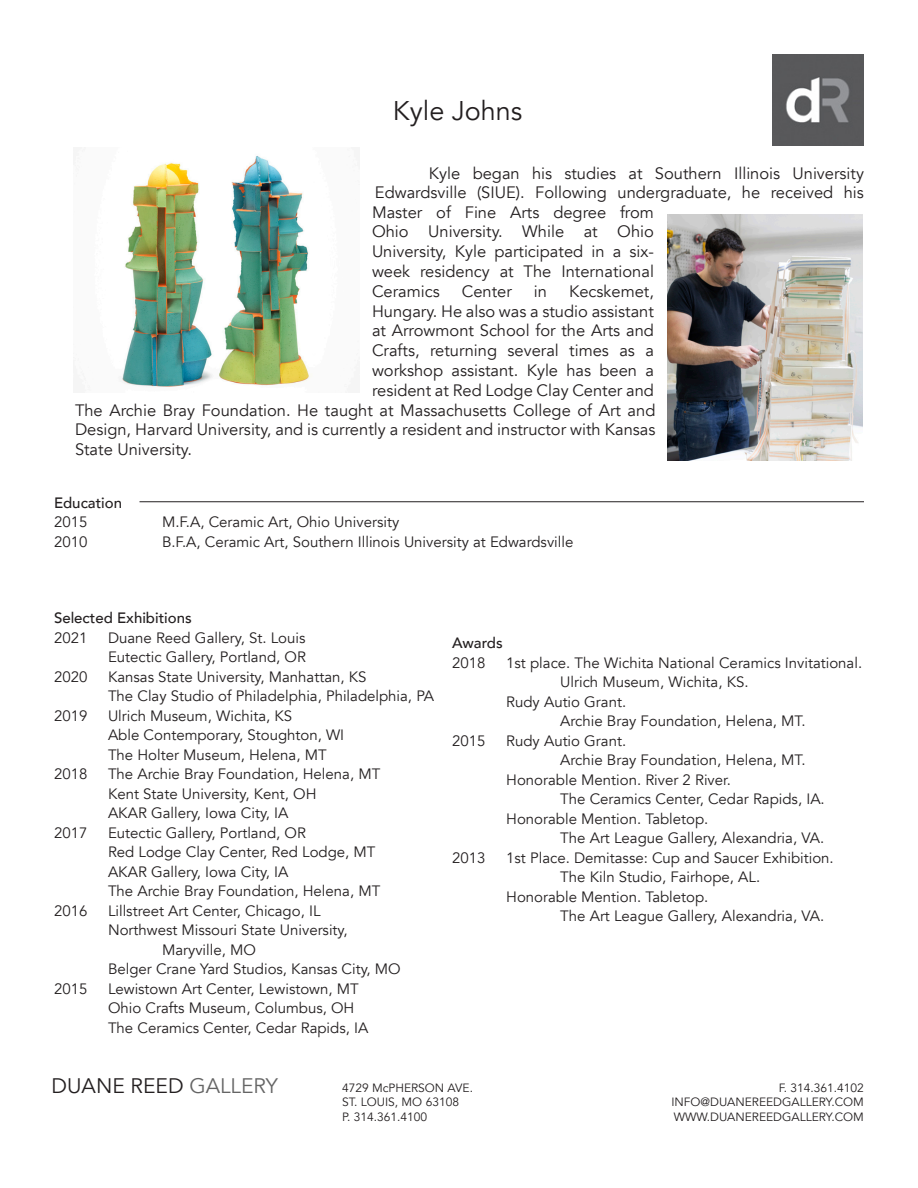
<style>
.page{position:relative;width:918px;height:1188px;background:#fff}
.page>*{position:absolute;margin:0;border:0;box-sizing:border-box;transform-origin:0 0}
.t1{font:27px "Avenir";color:#231f20}
.t2{font:21px "Avenir";color:#231f20}
.t3{font:16.5px/19.6px "Avenir";color:#231f20}
.t4{font:15px "Avenir";color:#231f20}
.t5{font:500 15px "Avenir";color:#231f20}
.t6{font:12px "Avenir";color:#231f20}
.s1{color:#656565}
</style>
<div class="page">
<img style="left:772px;top:55px;width:91px;height:91px">
<hr style="left:140px;top:501px;width:724px;height:1px;background:#231f20">
<img style="left:668px;top:214px;width:194px;height:246px">
<img style="left:120px;top:156px;width:190px;height:231px">
<p class="t1" style="left:393px;top:94px;width:131px">Kyle Johns</p>
<p class="t3" style="left:372px;top:163px;width:494px;text-indent:57px">Kyle began his studies at Southern Illinois University Edwardsville (SIUE). Following undergraduate, he received his Master of Fine Arts degree from<br>Ohio University. While at Ohio<br>University, Kyle participated in a six-<br>week residency at The International<br>Ceramics</p>
<p class="t3" style="left:462px;top:281px;width:52px">Center</p>
<p class="t3" style="left:534px;top:281px;width:15px">in</p>
<p class="t3" style="left:569px;top:281px;width:86px">Kecskemet,</p>
<p class="t3" style="left:372px;top:301px;width:283px">Hungary. He also was a studio assistant</p>
<p class="t3" style="left:372px;top:321px;width:283px">at Arrowmont School for the Arts and</p>
<p class="t3" style="left:372px;top:341px;width:283px">Crafts, returning several times as a</p>
<p class="t3" style="left:372px;top:361px;width:284px">workshop assistant. Kyle has been a</p>
<p class="t3" style="left:372px;top:380px;width:283px">resident at Red Lodge Clay Center and</p>
<p class="t3" style="left:75px;top:400px;width:582px">The Archie Bray Foundation. He taught at Massachusetts College of Art and</p>
<p class="t3" style="left:75px;top:420px;width:582px">Design, Harvard University, and is currently a resident and instructor with Kansas</p>
<p class="t3" style="left:75px;top:440px;width:119px">State University.</p>
<p class="t5" style="left:54px;top:489px;width:70px">Education</p>
<p class="t4" style="left:54px;top:513px;width:35px">2015</p>
<p class="t4" style="left:162px;top:513px;width:239px">M.F.A, Ceramic Art, Ohio University</p>
<p class="t4" style="left:54px;top:532px;width:35px">2010</p>
<p class="t4" style="left:162px;top:532px;width:413px">B.F.A, Ceramic Art, Southern Illinois University at Edwardsville</p>
<p class="t5" style="left:54px;top:605px;width:139px">Selected Exhibitions</p>
<p class="t4" style="left:54px;top:629px;width:35px">2021</p>
<p class="t4" style="left:108px;top:629px;width:199px">Duane Reed Gallery, St. Louis</p>
<p class="t4" style="left:108px;top:648px;width:200px">Eutectic Gallery, Portland, OR</p>
<p class="t4" style="left:54px;top:668px;width:35px">2020</p>
<p class="t4" style="left:108px;top:668px;width:260px">Kansas State University, Manhattan, KS</p>
<p class="t4" style="left:108px;top:687px;width:328px">The Clay Studio of Philadelphia, Philadelphia, PA</p>
<p class="t4" style="left:54px;top:707px;width:35px">2019</p>
<p class="t4" style="left:108px;top:707px;width:186px">Ulrich Museum, Wichita, KS</p>
<p class="t4" style="left:108px;top:726px;width:238px">Able Contemporary, Stoughton, WI</p>
<p class="t4" style="left:108px;top:746px;width:220px">The Holter Museum, Helena, MT</p>
<p class="t4" style="left:54px;top:765px;width:35px">2018</p>
<p class="t4" style="left:108px;top:765px;width:274px">The Archie Bray Foundation, Helena, MT</p>
<p class="t4" style="left:108px;top:785px;width:210px">Kent State University, Kent, OH</p>
<p class="t4" style="left:108px;top:804px;width:182px">AKAR Gallery, Iowa City, IA</p>
<p class="t4" style="left:54px;top:824px;width:35px">2017</p>
<p class="t4" style="left:108px;top:824px;width:200px">Eutectic Gallery, Portland, OR</p>
<p class="t4" style="left:108px;top:843px;width:269px">Red Lodge Clay Center, Red Lodge, MT</p>
<p class="t4" style="left:108px;top:863px;width:182px">AKAR Gallery, Iowa City, IA</p>
<p class="t4" style="left:108px;top:882px;width:274px">The Archie Bray Foundation, Helena, MT</p>
<p class="t4" style="left:54px;top:902px;width:35px">2016</p>
<p class="t4" style="left:108px;top:902px;width:214px">Lillstreet Art Center, Chicago, IL</p>
<p class="t4" style="left:108px;top:921px;width:241px">Northwest Missouri State University,</p>
<p class="t4" style="left:162px;top:941px;width:95px">Maryville, MO</p>
<p class="t4" style="left:108px;top:960px;width:294px">Belger Crane Yard Studios, Kansas City, MO</p>
<p class="t4" style="left:54px;top:980px;width:35px">2015</p>
<p class="t4" style="left:108px;top:980px;width:252px">Lewistown Art Center, Lewistown, MT</p>
<p class="t4" style="left:108px;top:999px;width:248px">Ohio Crafts Museum, Columbus, OH</p>
<p class="t4" style="left:108px;top:1019px;width:262px">The Ceramics Center, Cedar Rapids, IA</p>
<p class="t5" style="left:452px;top:630px;width:52px">Awards</p>
<p class="t4" style="left:452px;top:653px;width:35px">2018</p>
<p class="t4" style="left:506px;top:653px;width:357px">1st place. The Wichita National Ceramics Invitational.</p>
<p class="t4" style="left:560px;top:673px;width:190px">Ulrich Museum, Wichita, KS.</p>
<p class="t4" style="left:506px;top:692px;width:121px">Rudy Autio Grant.</p>
<p class="t4" style="left:560px;top:712px;width:247px">Archie Bray Foundation, Helena, MT.</p>
<p class="t4" style="left:452px;top:731px;width:35px">2015</p>
<p class="t4" style="left:506px;top:731px;width:121px">Rudy Autio Grant.</p>
<p class="t4" style="left:560px;top:751px;width:247px">Archie Bray Foundation, Helena, MT.</p>
<p class="t4" style="left:506px;top:770px;width:226px">Honorable Mention. River 2 River.</p>
<p class="t4" style="left:560px;top:790px;width:266px">The Ceramics Center, Cedar Rapids, IA.</p>
<p class="t4" style="left:506px;top:809px;width:204px">Honorable Mention. Tabletop.</p>
<p class="t4" style="left:560px;top:829px;width:265px">The Art League Gallery, Alexandria, VA.</p>
<p class="t4" style="left:452px;top:848px;width:35px">2013</p>
<p class="t4" style="left:506px;top:848px;width:329px">1st Place. Demitasse: Cup and Saucer Exhibition.</p>
<p class="t4" style="left:560px;top:868px;width:202px">The Kiln Studio, Fairhope, AL.</p>
<p class="t4" style="left:506px;top:887px;width:204px">Honorable Mention. Tabletop.</p>
<p class="t4" style="left:560px;top:907px;width:265px">The Art League Gallery, Alexandria, VA.</p>
<p class="t2" style="left:52px;top:1073px;width:228px">DUANE REED <span class="s1">GALLERY</span></p>
<p class="t6" style="left:342px;top:1081px;width:133px">4729 McPHERSON AVE.</p>
<p class="t6" style="left:779px;top:1081px;width:87px">F. 314.361.4102</p>
<p class="t6" style="left:342px;top:1095px;width:119px">ST. LOUIS, MO 63108</p>
<p class="t6" style="left:671px;top:1095px;width:194px">INFO@DUANEREEDGALLERY.COM</p>
<p class="t6" style="left:342px;top:1110px;width:87px">P. 314.361.4100</p>
<p class="t6" style="left:674px;top:1110px;width:192px">WWW.DUANEREEDGALLERY.COM</p>
</div>
